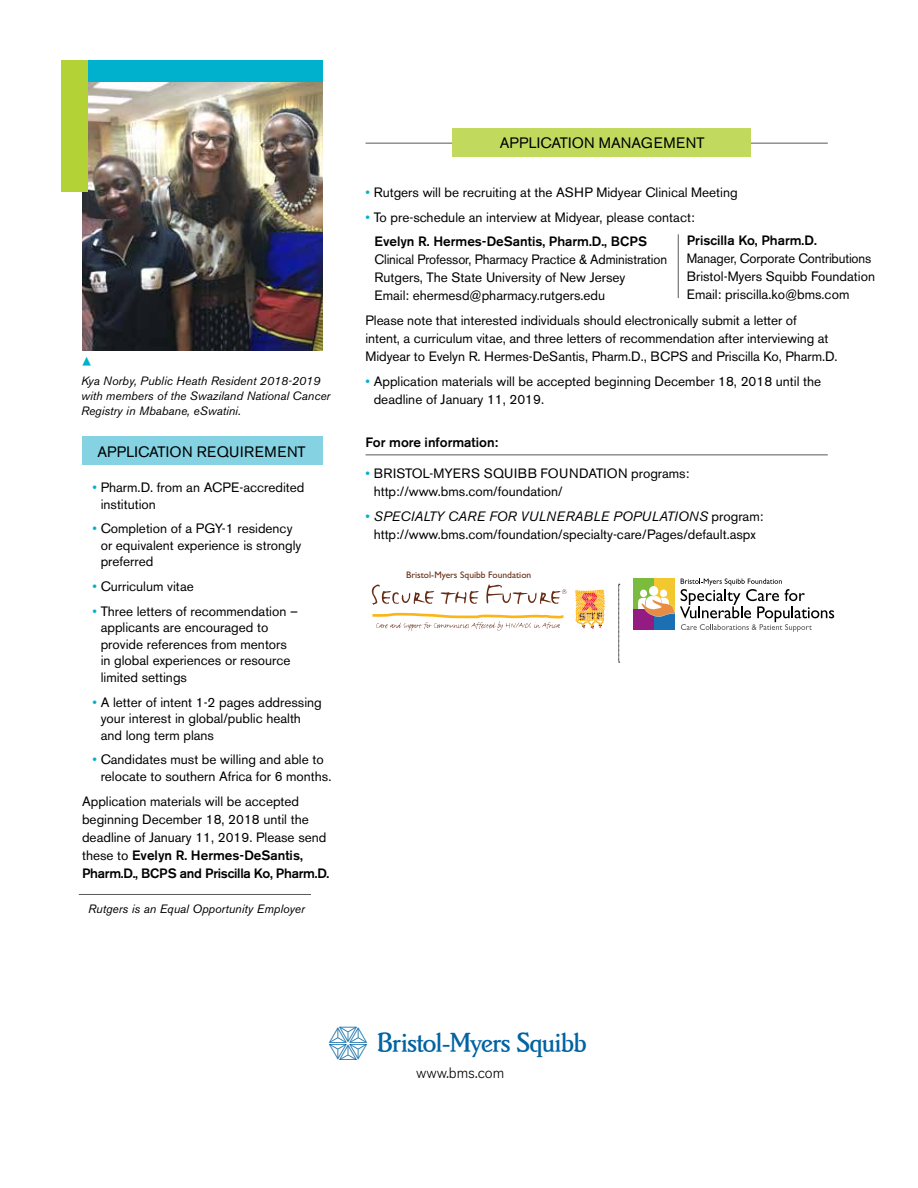
<style>
.page{position:relative;width:918px;height:1188px;background:#fff}
.page>*{position:absolute;margin:0;border:0;box-sizing:border-box;transform-origin:0 0}
.t1{font:45px "Bristol Myers";color:#0063a2}
.t2{font:18px "Minion Pro";color:#00b1cd}
.t3{font:15px "Akzidenz Grotesk BE";letter-spacing:.02em;color:#000}
.t4{font:15px "Akzidenz Grotesk BE";color:#000}
.t5{font:300 15px "Akzidenz Grotesk BE";color:#000}
.t6{font:13.5px/16.5px "Akzidenz Grotesk BE";color:#000}
.t7{font:13.5px/18px "Akzidenz Grotesk BE";color:#000;scale:.96 1}
.t8{font:500 13.5px "Akzidenz Grotesk BE";color:#000}
.t9{font:italic 12px/15px "Akzidenz Grotesk BE";color:#000}
.t10{font:9.45px "Gill Sans";color:#662e17}
.s1{color:#00b1cd}
.s2{font-weight:500}
.s3{font-style:italic}
</style>
<div class="page">
<img style="left:82px;top:82px;width:241px;height:269px">
<div style="left:82px;top:436px;width:241px;height:28px;background:#84d2e2"></div>
<svg style="left:372px;top:584px;width:62px;height:21px"></svg>
<svg style="left:440px;top:591px;width:39px;height:13px"></svg>
<svg style="left:486px;top:584px;width:81px;height:20px"></svg>
<svg style="left:372px;top:613px;width:192px;height:18px"></svg>
<svg style="left:575px;top:590px;width:30px;height:39px"></svg>
<div style="left:633px;top:578px;width:20px;height:31px;background:#7bbc3f"></div>
<div style="left:633px;top:609px;width:20px;height:21px;background:#941b82"></div>
<svg style="left:638px;top:578px;width:196px;height:54px"></svg>
<hr style="left:366px;top:143px;width:462px;height:1px;background:#58595b">
<div style="left:453px;top:129px;width:298px;height:28px;background:#c1da5e"></div>
<svg style="left:619px;top:584px;width:1px;height:79px"></svg>
<hr style="left:79px;top:894px;width:232px;height:1px;background:#58595b">
<div style="left:63px;top:60px;width:260px;height:22px;background:#00b1cd"></div>
<div style="left:61px;top:60px;width:27px;height:132px;background:#b3d235"></div>
<hr style="left:366px;top:455px;width:462px;height:1px;background:#58595b">
<hr style="left:678px;top:234px;width:1px;height:64px;background:#58595b">
<h2 class="t2" style="left:100px;top:356px;width:12px;rotate:90deg">◀</h2>
<p class="t9" style="left:81px;top:374px;width:251px">Kya Norby, Public Heath Resident 2018-2019 with members of the Swaziland National Cancer<br>Registry in Mbabane, eSwatini.</p>
<p class="t3" style="left:98px;top:442px;width:210px">APPLICATION REQUIREMENT</p>
<p class="t6" style="left:101px;top:479px;width:205px;text-indent:-8px"><span class="s1">•</span> Pharm.D. from an ACPE-accredited institution</p>
<p class="t6" style="left:101px;top:520px;width:202px;text-indent:-8px"><span class="s1">•</span> Completion of a PGY-1 residency or equivalent experience is strongly preferred</p>
<p class="t6" style="left:93px;top:578px;width:103px"><span class="s1">•</span> Curriculum vitae</p>
<p class="t6" style="left:101px;top:603px;width:199px;text-indent:-8px"><span class="s1">•</span> Three letters of recommendation – applicants are encouraged to provide references from mentors in global experiences or resource limited settings</p>
<p class="t6" style="left:101px;top:694px;width:223px;text-indent:-8px"><span class="s1">•</span> A letter of intent 1-2 pages addressing your interest in global/public health and long term plans</p>
<p class="t6" style="left:101px;top:751px;width:232px;text-indent:-8px"><span class="s1">•</span> Candidates must be willing and able to relocate to southern Africa for 6 months.</p>
<p class="t6" style="left:82px;top:792px;width:249px;line-height:18px">Application materials will be accepted beginning December 18, 2018 until the deadline of January 11, 2019. Please send these to <span class="s2">Evelyn R. Hermes-DeSantis, Pharm.D., BCPS and Priscilla Ko, Pharm.D.</span></p>
<p class="t9" style="left:88px;top:901px;width:218px">Rutgers is an Equal Opportunity Employer</p>
<p class="t4" style="left:500px;top:134px;width:206px">APPLICATION MANAGEMENT</p>
<p class="t6" style="left:366px;top:184px;width:374px"><span class="s1">•</span> Rutgers will be recruiting at the ASHP Midyear Clinical Meeting</p>
<p class="t6" style="left:375px;top:205px;width:322px;line-height:24.8px;text-indent:-9px"><span class="s1">•</span> To pre-schedule an interview at Midyear, please contact:<br><span class="s2">Evelyn R. Hermes-DeSantis, Pharm.D., BCPS</span></p>
<p class="t7" style="left:375px;top:251px;width:306px">Clinical Professor, Pharmacy Practice &amp; Administration<br>Rutgers, The State University of New Jersey<br>Email: ehermesd@pharmacy.rutgers.edu</p>
<p class="t6" style="left:366px;top:312px;width:474px;line-height:18px">Please note that interested individuals should electronically submit a letter of<br>intent, a curriculum vitae, and three letters of recommendation after interviewing at<br>Midyear to Evelyn R. Hermes-DeSantis, Pharm.D., BCPS and Priscilla Ko, Pharm.D.</p>
<p class="t6" style="left:374px;top:372px;width:449px;line-height:18px;text-indent:-8px"><span class="s1">•</span> Application materials will be accepted beginning December 18, 2018 until the deadline of January 11, 2019.</p>
<p class="t8" style="left:366px;top:434px;width:134px">For more information:</p>
<p class="t6" style="left:374px;top:464px;width:317px;line-height:18px;text-indent:-8px"><span class="s1">•</span> BRISTOL-MYERS SQUIBB FOUNDATION programs: http://www.bms.com/foundation/</p>
<p class="t6" style="left:366px;top:507px;width:399px;line-height:18px;text-align:center"><span class="s1">•</span> <span class="s3">SPECIALTY CARE FOR VULNERABLE POPULATIONS</span> program: http://www.bms.com/foundation/specialty-care/Pages/default.aspx</p>
<p class="t8" style="left:687px;top:232px;width:131px">Priscilla Ko, Pharm.D.</p>
<p class="t7" style="left:687px;top:249px;width:198px">Manager, Corporate Contributions<br>Bristol-Myers Squibb Foundation<br>Email: priscilla.ko@bms.com</p>
<p class="t10" style="left:406px;top:569px;width:127px">Bristol-Myers Squibb Foundation</p>
<h1 class="t1" style="left:329px;top:1024px;width:261px">5asd</h1>
<p class="t5" style="left:416px;top:1064px;width:90px">www.bms.com</p>
</div>
